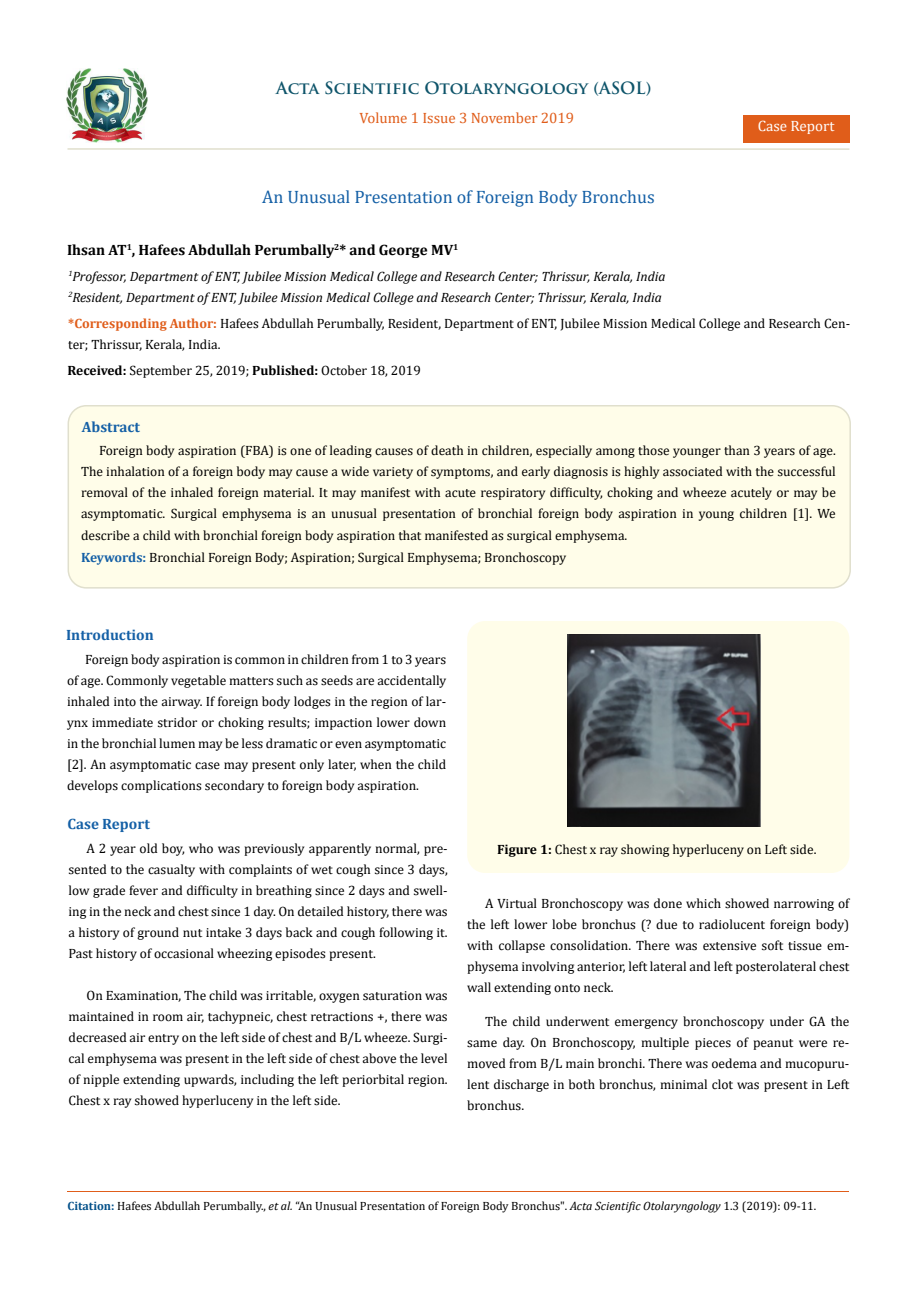
<style>
.page{position:relative;width:917px;height:1296px;background:#fff}
.page>*{position:absolute;margin:0;border:0;box-sizing:border-box;transform-origin:0 0}
.t1{font:18px "Cambria";color:#1560a6}
.t2{font:700 16.5px "Trajan Pro";letter-spacing:-.005em;color:#0e546a}
.t3{font:700 15px "Cambria";color:#000}
.t4{font:700 15px "Cambria";color:#1560a6}
.t5{font:15px "Cambria";color:#e05d1a}
.t6{font:15px "Cambria";color:#fff}
.t7{font:13.5px/21px "Cambria";color:#000;text-align:justify}
.t8{font:italic 13.5px/21px "Cambria";color:#000}
.t9{font:12px "Cambria";color:#000}
.s1{font-weight:700;color:#e05d1a}
.s2{font-weight:700}
.s3{font-weight:700;color:#1560a6}
.s4{font-weight:700;color:#035089}
.s5{font-style:italic}
</style>
<div class="page">
<img style="left:67px;top:68px;width:80px;height:74px">
<div style="left:742px;top:115px;width:107px;height:27px;background:#e05d1a"></div>
<div style="left:68px;top:406px;width:782px;height:182px;background:#fffde9;border-radius:18px"></div>
<div style="left:68px;top:405px;width:783px;height:184px;border:2px solid #e0dfcd;border-radius:18px"></div>
<div style="left:467px;top:621px;width:382px;height:252px;background:#fffde9;border-radius:18px"></div>
<img style="left:567px;top:634px;width:193px;height:193px">
<hr style="left:68px;top:1192px;width:781px;height:1px;background:#e05d1a">
<hr style="left:67px;top:148px;width:782px;height:2px;background:#e0dfcd">
<p class="t2" style="left:276px;top:77px;width:377px">Acta Scientific Otolaryngology (ASOL)</p>
<p class="t5" style="left:359px;top:109px;width:216px">Volume 1 Issue 3 November 2019</p>
<p class="t6" style="left:757px;top:117px;width:78px">Case Report</p>
<h1 class="t1" style="left:262px;top:186px;width:394px">An Unusual Presentation of Foreign Body Bronchus</h1>
<p class="t3" style="left:67px;top:239px;width:393px">Ihsan AT<sup>1</sup>, Hafees Abdullah Perumbally<sup>2</sup>* and George MV<sup>1</sup></p>
<p class="t8" style="left:68px;top:265px;width:599px"><sup>1</sup>Professor, Department of ENT, Jubilee Mission Medical College and Research Center; Thrissur, Kerala, India<br><sup>2</sup>Resident, Department of ENT, Jubilee Mission Medical College and Research Center; Thrissur, Kerala, India</p>
<p class="t7" style="left:68px;top:313px;width:783px"><span class="s1">*Corresponding Author:</span> Hafees Abdullah Perumbally, Resident, Department of ENT, Jubilee Mission Medical College and Research Cen&shy;ter; Thrissur, Kerala, India.</p>
<p class="t7" style="left:68px;top:360px;width:355px"><span class="s2">Received:</span> September 25, 2019; <span class="s2">Published:</span> October 18, 2019</p>
<p class="t4" style="left:82px;top:416px;width:60px">Abstract</p>
<p class="t7" style="left:81px;top:440px;width:756px;text-indent:18px">Foreign body aspiration (FBA) is one of leading causes of death in children, especially among those younger than 3 years of age.<br>The inhalation of a foreign body may cause a wide variety of symptoms, and early diagnosis is highly associated with the successful removal of the inhaled foreign material. It may manifest with acute respiratory difficulty, choking and wheeze acutely or may be asymptomatic. Surgical emphysema is an unusual presentation of bronchial foreign body aspiration in young children [1]. We describe a child with bronchial foreign body aspiration that manifested as surgical emphysema.</p>
<p class="t7" style="left:81px;top:547px;width:486px"><span class="s3">Keywords:</span> Bronchial Foreign Body; Aspiration; Surgical Emphysema; Bronchoscopy</p>
<p class="t4" style="left:66px;top:624px;width:89px">Introduction</p>
<p class="t7" style="left:67px;top:649px;width:381px;text-indent:18px">Foreign body aspiration is common in children from 1 to 3 years of age. Commonly vegetable matters such as seeds are accidentally inhaled into the airway. If foreign body lodges in the region of lar&shy;ynx immediate stridor or choking results; impaction lower down in the bronchial lumen may be less dramatic or even asymptomatic [2]. An asymptomatic case may present only later, when the child develops complications secondary to foreign body aspiration.</p>
<p class="t4" style="left:68px;top:813px;width:84px">Case Report</p>
<p class="t7" style="left:68px;top:838px;width:381px;text-indent:18px">A 2 year old boy, who was previously apparently normal, pre&shy;sented to the casualty with complaints of wet cough since 3 days, low grade fever and difficulty in breathing since 2 days and swell&shy;ing in the neck and chest since 1 day. On detailed history, there was a history of ground nut intake 3 days back and cough following it.<br>Past history of occasional wheezing episodes present.</p>
<p class="t7" style="left:68px;top:985px;width:381px;text-indent:18px">On Examination, The child was irritable, oxygen saturation was maintained in room air, tachypneic, chest retractions +, there was decreased air entry on the left side of chest and B/L wheeze. Surgi&shy;cal emphysema was present in the left side of chest above the level of nipple extending upwards, including the left periorbital region.<br>Chest x ray showed hyperluceny in the left side.</p>
<p class="t7" style="left:497px;top:839px;width:321px"><span class="s2">Figure 1:</span> Chest x ray showing hyperluceny on Left side.</p>
<p class="t7" style="left:467px;top:893px;width:384px;text-indent:18px">A Virtual Bronchoscopy was done which showed narrowing of the left lower lobe bronchus (? due to radiolucent foreign body) with collapse consolidation. There was extensive soft tissue em&shy;physema involving anterior, left lateral and left posterolateral chest wall extending onto neck.</p>
<p class="t7" style="left:467px;top:1010px;width:384px;text-indent:18px">The child underwent emergency bronchoscopy under GA the same day. On Bronchoscopy, multiple pieces of peanut were re&shy;moved from B/L main bronchi. There was oedema and mucopuru&shy;lent discharge in both bronchus, minimal clot was present in Left bronchus.</p>
<p class="t9" style="left:68px;top:1199px;width:750px"><span class="s4">Citation:</span> Hafees Abdullah Perumbally., <span class="s5">et al.</span> “An Unusual Presentation of Foreign Body Bronchus". <span class="s5">Acta Scientific Otolaryngology</span> 1.3 (2019): 09-11.</p>
</div>
